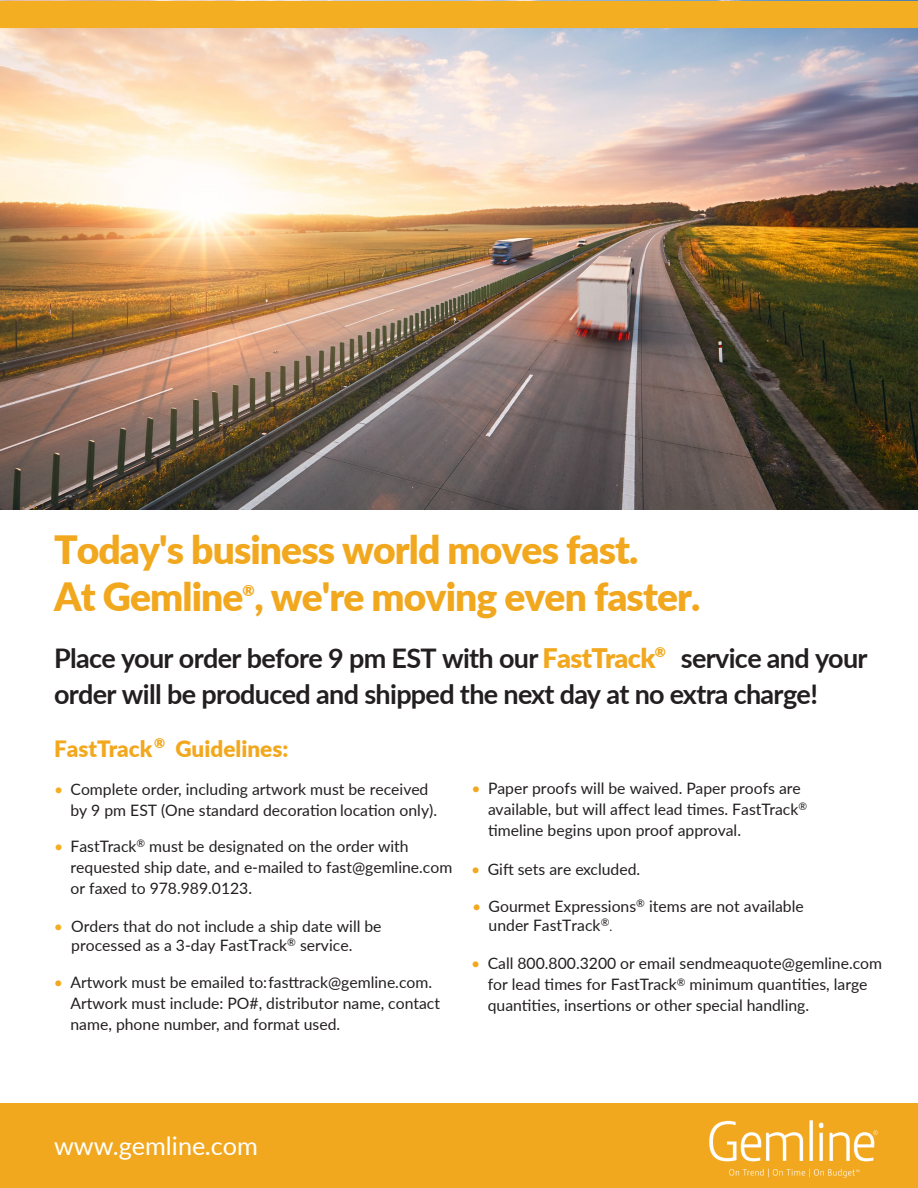
<style>
.page{position:relative;width:918px;height:1188px;background:#fff}
.page>*{position:absolute;margin:0;border:0;box-sizing:border-box;transform-origin:0 0}
.t1{font:900 39px/46.8px "Lato";letter-spacing:-.025em;color:#f2a81e}
.t2{font:700 27px/36px "Lato";letter-spacing:-.025em;color:#231f20}
.t3{font:25.35px "Lato";color:#fff}
.t4{font:900 22.5px "Lato";color:#f2a81e}
.t5{font:15.75px/21px "Lato";color:#231f20}
.t6{font:15.75px "Lato";color:#f4ae21}
.t7{font:900 15px "Lato";color:#f2a81e}
.t8{font:12px "Lato";color:#231f20}
.s1{font-weight:900;color:#f2a81e}
.s2{color:#f4ae21}
.s3{color:#f2a81e}
</style>
<div class="page">
<img style="left:0;top:0;width:918px;height:509px">
<div style="left:0;top:1104px;width:918px;height:84px;background:#f2a81e"></div>
<div style="left:0;top:2px;width:918px;height:26px;background:#f4ae21"></div>
<img style="left:682px;top:1103px;width:223px;height:75px">
<h1 class="t1" style="left:54px;top:525px;width:648px">Today's business world moves fast.<br>At Gemline , we're moving even faster.</h1>
<p class="t7" style="left:243px;top:579px;width:14px">®</p>
<h2 class="t2" style="left:54px;top:639px;width:815px">Place your order before 9 pm EST with our <span class="s1">FastTrack</span><sup>®</sup> service and your order will be produced and shipped the next day at no extra charge!</h2>
<h3 class="t4" style="left:54px;top:732px;width:236px">FastTrack <sup>®</sup> Guidelines:</h3>
<p class="t5" style="left:71px;top:778px;width:368px;text-indent:-17px"><span class="s2">•</span> Complete order, including artwork must be received by 9 pm EST (One standard decoration location only).</p>
<p class="t5" style="left:71px;top:835px;width:383px;text-indent:-17px"><span class="s2">•</span> FastTrack<sup>®</sup> must be designated on the order with requested ship date, and e-mailed to fast@gemline.com or faxed to 978.989.0123.</p>
<p class="t5" style="left:488px;top:777px;width:321px;text-indent:-17px"><span class="s3">•</span> Paper proofs will be waived. Paper proofs are available, but will affect lead times. FastTrack<sup>® </sup>timeline begins upon proof approval.</p>
<p class="t5" style="left:471px;top:858px;width:171px"><span class="s3">•</span> Gift sets are excluded.</p>
<p class="t6" style="left:54px;top:915px;width:11px">•</p>
<p class="t5" style="left:489px;top:896px;width:317px;line-height:18.9px;text-indent:-17px"><span class="s3">•</span> Gourmet Expressions<sup>®</sup> items are not available under FastTrack<sup>®</sup></p>
<p class="t5" style="left:71px;top:915px;width:312px">Orders that do not include a ship date will be</p>
<p class="t8" style="left:609px;top:918px;width:4px">.</p>
<p class="t5" style="left:71px;top:934px;width:283px">processed as a 3-day FastTrack<sup>®</sup> service.</p>
<p class="t5" style="left:71px;top:971px;width:371px;text-indent:-17px"><span class="s3">•</span> Artwork must be emailed to: fasttrack@gemline.com.<br>Artwork must include: PO#, distributor name, contact name, phone number, and format used.</p>
<p class="t5" style="left:488px;top:952px;width:396px;text-indent:-16px"><span class="s3">•</span> Call 800.800.3200 or email sendmeaquote@gemline.com for lead times for FastTrack<sup>®</sup> minimum quantities, large quantities, insertions or other special handling.</p>
<h3 class="t3" style="left:54px;top:1128px;width:205px">www.gemline.com</h3>
</div>
